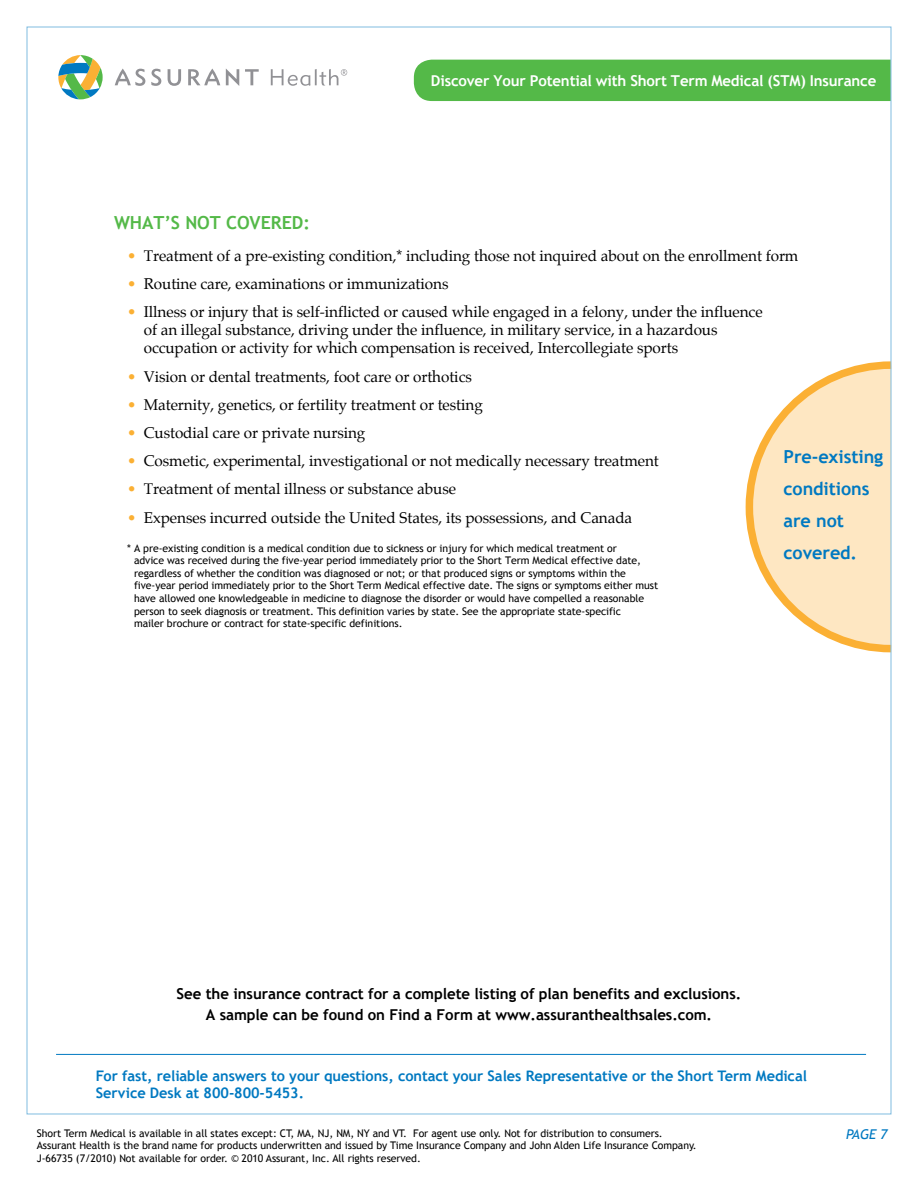
<style>
.page{position:relative;width:918px;height:1188px;background:#fff}
.page>*{position:absolute;margin:0;border:0;box-sizing:border-box;transform-origin:0 0}
.t1{font:700 18px/32px "Trebuchet MS";letter-spacing:-.005em;color:#0079c1}
.t2{font:700 18px "Trebuchet MS";letter-spacing:-.005em;color:#54b948}
.t3{font:15.3px/18.3px "Palatino";letter-spacing:-.005em;color:#000}
.t4{font:700 15px/21px "Trebuchet MS";letter-spacing:-.005em;color:#000;text-align:center}
.t5{font:700 15px "Trebuchet MS";letter-spacing:-.01em;color:#fff}
.t6{font:700 14.55px/17.4px "Trebuchet MS";letter-spacing:-.005em;color:#0079c1}
.t7{font:italic 13.5px "Trebuchet MS";color:#0079c1}
.t8{font:10.5px/12.6px "Trebuchet MS";letter-spacing:-.005em;color:#000}
.s1{color:#fbb034}
</style>
<div class="page">
<svg style="left:745px;top:358px;width:147px;height:298px;fill:#fee7c2"></svg>
<svg style="left:151px;top:69px;width:10px;height:17px"></svg>
<svg style="left:168px;top:69px;width:13px;height:17px"></svg>
<svg style="left:245px;top:69px;width:14px;height:16px"></svg>
<svg style="left:115px;top:69px;width:30px;height:17px"></svg>
<svg style="left:188px;top:69px;width:32px;height:16px"></svg>
<svg style="left:226px;top:69px;width:13px;height:17px"></svg>
<svg style="left:58px;top:55px;width:45px;height:44px"></svg>
<svg style="left:271px;top:69px;width:76px;height:17px"></svg>
<div style="left:414px;top:60px;width:475px;height:41px;background:#54b948"></div>
<hr style="left:56px;top:1054px;width:810px;height:1px;background:#0079c1">
<h3 class="t5" style="left:431px;top:71px;width:447px">Discover Your Potential with Short Term Medical (STM) Insurance</h3>
<h1 class="t2" style="left:114px;top:212px;width:197px">WHAT’S NOT COVERED:</h1>
<h2 class="t3" style="left:127px;top:248px;width:673px"><span class="s1">•</span> Treatment of a pre-existing condition,* including those not inquired about on the enrollment form</h2>
<h2 class="t3" style="left:127px;top:276px;width:323px"><span class="s1">•</span> Routine care, examinations or immunizations</h2>
<p class="t3" style="left:144px;top:304px;width:620px;text-indent:-17px"><span class="s1">•</span> Illness or injury that is self-inflicted or caused while engaged in a felony, under the influence of an illegal substance, driving under the influence, in military service, in a hazardous occupation or activity for which compensation is received, Intercollegiate sports</p>
<h2 class="t3" style="left:127px;top:368px;width:346px"><span class="s1">•</span> Vision or dental treatments, foot care or orthotics</h2>
<h2 class="t3" style="left:127px;top:397px;width:357px"><span class="s1">•</span> Maternity, genetics, or fertility treatment or testing</h2>
<h2 class="t3" style="left:127px;top:425px;width:240px"><span class="s1">•</span> Custodial care or private nursing</h2>
<h2 class="t3" style="left:127px;top:453px;width:533px"><span class="s1">•</span> Cosmetic, experimental, investigational or not medically necessary treatment</h2>
<h2 class="t3" style="left:127px;top:481px;width:331px"><span class="s1">•</span> Treatment of mental illness or substance abuse</h2>
<h2 class="t3" style="left:127px;top:510px;width:507px"><span class="s1">•</span> Expenses incurred outside the United States, its possessions, and Canada</h2>
<p class="t8" style="left:134px;top:542px;width:526px;text-indent:-7px">* A pre-existing condition is a medical condition due to sickness or injury for which medical treatment or<br>advice was received during the five-year period immediately prior to the Short Term Medical effective date, regardless of whether the condition was diagnosed or not; or that produced signs or symptoms within the five-year period immediately prior to the Short Term Medical effective date. The signs or symptoms either must have allowed one knowledgeable in medicine to diagnose the disorder or would have compelled a reasonable person to seek diagnosis or treatment. This definition varies by state. See the appropriate state-specific<br>mailer brochure or contract for state-specific definitions.</p>
<h1 class="t1" style="left:784px;top:441px;width:101px">Pre-existing conditions are not covered.</h1>
<h3 class="t4" style="left:177px;top:984px;width:566px">See the insurance contract for a complete listing of plan benefits and exclusions.<br>A sample can be found on Find a Form at www.assuranthealthsales.com.</h3>
<h3 class="t6" style="left:96px;top:1067px;width:713px">For fast, reliable answers to your questions, contact your Sales Representative or the Short Term Medical<br>Service Desk at 800-800-5453.</h3>
<p class="t8" style="left:37px;top:1127px;width:628px">Short Term Medical is available in all states except: CT, MA, NJ, NM, NY and VT. For agent use only. Not for distribution to consumers.</p>
<p class="t7" style="left:846px;top:1126px;width:43px">PAGE 7</p>
<p class="t8" style="left:37px;top:1140px;width:662px">Assurant Health is the brand name for products underwritten and issued by Time Insurance Company and John Alden Life Insurance Company.<br>J-66735 (7/2010) Not available for order. © 2010 Assurant, Inc. All rights reserved.</p>
</div>
